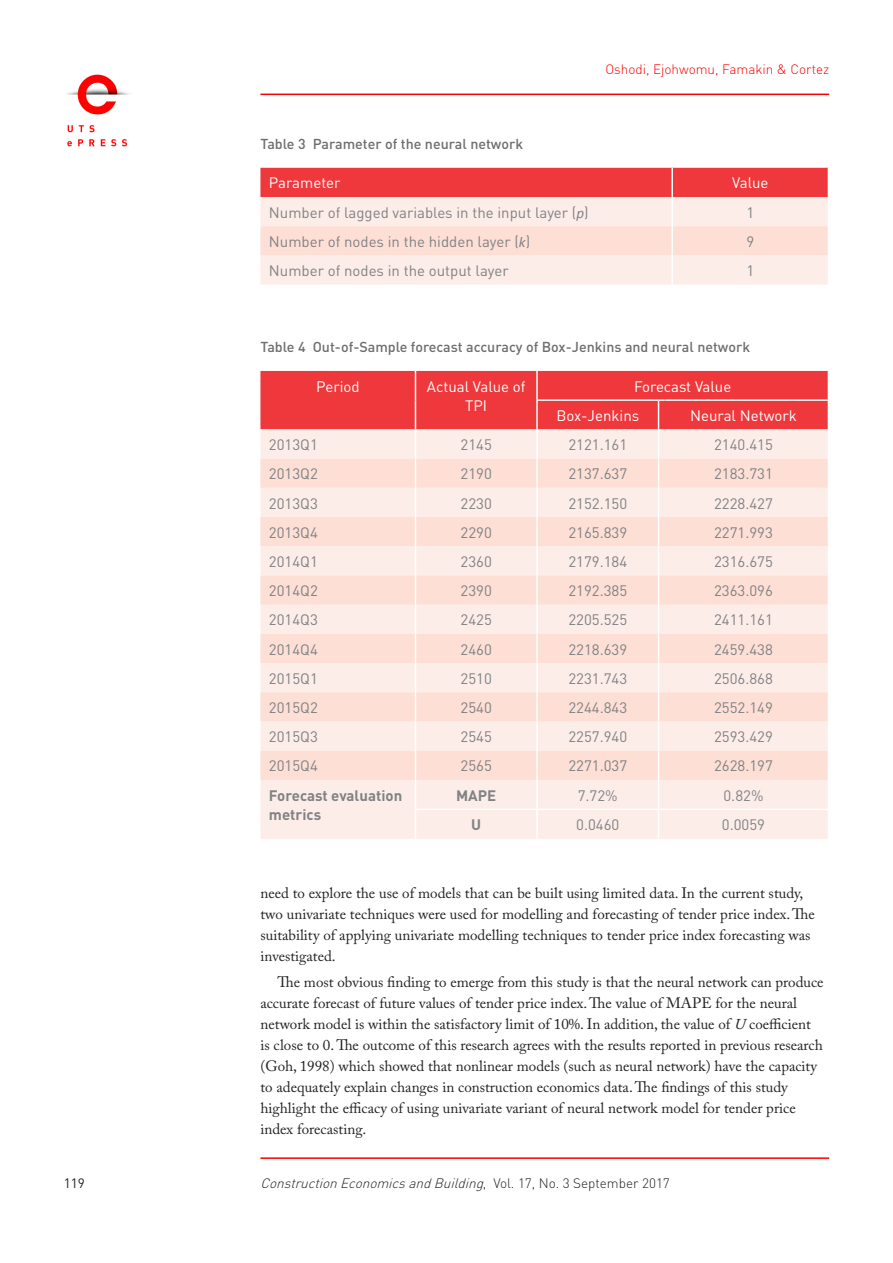
<style>
.page{position:relative;width:893px;height:1263px;background:#fff}
.page>*{position:absolute;margin:0;border:0;box-sizing:border-box;transform-origin:0 0}
.body_copy_-_indent{font:15px/21px "Adobe Caslon Pro";color:#231f20}
.Table_Body{font:15px "DIN";color:#808285}
.Body_copy_-_1st_para{font:15px/21px "Adobe Caslon Pro";color:#231f20}
.Table_Col_Head{font:15px/19.5px "DIN";color:#fff;text-align:center}
.Table_Body-2{font:700 15px/19.5px "DIN";color:#808285}
.Table_Caption{font:500 14.25px "DIN";color:#6c6d70}
.t1{font:italic 300 13.5px "DIN Pro";color:#231f20}
.t2{font:300 13.5px "DIN Pro";color:#fe0000}
.t3{font:13.5px "DIN Pro";color:#231f20}
.s1{font-family:"Calibri";font-style:italic}
.s2{font-style:italic}
.s3{font-style:normal}
</style>
<div class="page">
<hr style="left:260px;top:1157px;width:569px;height:2px;background:#fe0000">
<div style="left:260px;top:429px;width:568px;height:410px;background:#fdede8"></div>
<svg style="left:260px;top:459px;width:568px;height:321px;background:#fde5dd"></svg>
<hr style="left:415px;top:429px;width:1px;height:30px;background:#fff">
<hr style="left:536px;top:429px;width:2px;height:30px;background:#fff">
<hr style="left:658px;top:429px;width:1px;height:30px;background:#fff">
<hr style="left:536px;top:459px;width:2px;height:29px;background:#fff">
<hr style="left:536px;top:488px;width:2px;height:29px;background:#fff">
<hr style="left:536px;top:517px;width:2px;height:29px;background:#fff">
<svg style="left:415px;top:459px;width:1px;height:116px"></svg>
<hr style="left:536px;top:546px;width:2px;height:29px;background:#fff">
<svg style="left:658px;top:459px;width:1px;height:116px"></svg>
<hr style="left:415px;top:575px;width:1px;height:30px;background:#fff">
<hr style="left:536px;top:575px;width:2px;height:30px;background:#fff">
<hr style="left:658px;top:575px;width:1px;height:30px;background:#fff">
<hr style="left:536px;top:605px;width:2px;height:29px;background:#fff">
<hr style="left:536px;top:634px;width:2px;height:29px;background:#fff">
<hr style="left:536px;top:663px;width:2px;height:29px;background:#fff">
<svg style="left:415px;top:605px;width:1px;height:116px"></svg>
<hr style="left:536px;top:692px;width:2px;height:29px;background:#fff">
<svg style="left:658px;top:605px;width:1px;height:116px"></svg>
<hr style="left:415px;top:721px;width:1px;height:30px;background:#fff">
<hr style="left:536px;top:721px;width:2px;height:30px;background:#fff">
<hr style="left:658px;top:721px;width:1px;height:30px;background:#fff">
<hr style="left:536px;top:751px;width:2px;height:29px;background:#fff">
<hr style="left:536px;top:780px;width:2px;height:29px;background:#fff">
<svg style="left:415px;top:751px;width:1px;height:88px"></svg>
<hr style="left:536px;top:810px;width:2px;height:29px;background:#fff">
<svg style="left:658px;top:751px;width:1px;height:88px"></svg>
<div style="left:260px;top:371px;width:568px;height:58px;background:#ee383c"></div>
<hr style="left:536px;top:371px;width:2px;height:28px;background:#fff">
<hr style="left:536px;top:399px;width:122px;height:2px;background:#fff">
<hr style="left:658px;top:399px;width:171px;height:2px;background:#fff">
<hr style="left:415px;top:809px;width:122px;height:1px;background:#fff">
<hr style="left:537px;top:809px;width:121px;height:1px;background:#fff">
<hr style="left:658px;top:809px;width:171px;height:1px;background:#fff">
<div style="left:260px;top:255px;width:568px;height:30px;background:#fdede8"></div>
<hr style="left:671px;top:255px;width:2px;height:30px;background:#fff">
<svg style="left:260px;top:168px;width:568px;height:87px;background:#f8aca9"></svg>
<img style="left:67px;top:74px;width:62px;height:73px">
<hr style="left:260px;top:94px;width:569px;height:1px;background:#fe0000">
<p class="t2" style="left:605px;top:60px;width:225px">Oshodi, Ejohwomu, Famakin &amp; Cortez</p>
<p class="Table_Caption" style="left:260px;top:135px;width:264px">Table 3 Parameter of the neural network</p>
<p class="Table_Col_Head" style="left:269px;top:173px;width:73px">Parameter</p>
<p class="Table_Col_Head" style="left:732px;top:173px;width:38px">Value</p>
<p class="Table_Body" style="left:269px;top:203px;width:321px">Number of lagged variables in the input layer (<span class="s1">p</span>)</p>
<p class="Table_Body" style="left:746px;top:203px;width:9px">1</p>
<p class="Table_Body" style="left:269px;top:232px;width:263px">Number of nodes in the hidden layer (<span class="s1">k</span>)</p>
<p class="Table_Body" style="left:746px;top:232px;width:9px">9</p>
<p class="Table_Body" style="left:269px;top:261px;width:241px">Number of nodes in the output layer</p>
<p class="Table_Body" style="left:746px;top:261px;width:9px">1</p>
<p class="Table_Caption" style="left:260px;top:338px;width:491px">Table 4 Out-of-Sample forecast accuracy of Box-Jenkins and neural network</p>
<p class="Table_Col_Head" style="left:316px;top:376px;width:45px">Period</p>
<p class="Table_Col_Head" style="left:427px;top:376px;width:100px">Actual Value of<br>TPI</p>
<p class="Table_Col_Head" style="left:634px;top:376px;width:99px">Forecast Value</p>
<p class="Table_Col_Head" style="left:556px;top:405px;width:84px">Box-Jenkins</p>
<p class="Table_Col_Head" style="left:690px;top:405px;width:108px">Neural Network</p>
<p class="Table_Body" style="left:269px;top:435px;width:50px">2013Q1</p>
<p class="Table_Body" style="left:461px;top:435px;width:33px">2145</p>
<p class="Table_Body" style="left:568px;top:435px;width:60px">2121.161</p>
<p class="Table_Body" style="left:714px;top:435px;width:60px">2140.415</p>
<p class="Table_Body" style="left:269px;top:464px;width:50px">2013Q2</p>
<p class="Table_Body" style="left:461px;top:464px;width:33px">2190</p>
<p class="Table_Body" style="left:568px;top:464px;width:60px">2137.637</p>
<p class="Table_Body" style="left:714px;top:464px;width:60px">2183.731</p>
<p class="Table_Body" style="left:269px;top:494px;width:50px">2013Q3</p>
<p class="Table_Body" style="left:461px;top:494px;width:33px">2230</p>
<p class="Table_Body" style="left:568px;top:494px;width:60px">2152.150</p>
<p class="Table_Body" style="left:714px;top:494px;width:60px">2228.427</p>
<p class="Table_Body" style="left:269px;top:523px;width:50px">2013Q4</p>
<p class="Table_Body" style="left:461px;top:523px;width:33px">2290</p>
<p class="Table_Body" style="left:568px;top:523px;width:60px">2165.839</p>
<p class="Table_Body" style="left:714px;top:523px;width:60px">2271.993</p>
<p class="Table_Body" style="left:269px;top:552px;width:50px">2014Q1</p>
<p class="Table_Body" style="left:461px;top:552px;width:33px">2360</p>
<p class="Table_Body" style="left:568px;top:552px;width:60px">2179.184</p>
<p class="Table_Body" style="left:714px;top:552px;width:60px">2316.675</p>
<p class="Table_Body" style="left:269px;top:581px;width:50px">2014Q2</p>
<p class="Table_Body" style="left:461px;top:581px;width:33px">2390</p>
<p class="Table_Body" style="left:568px;top:581px;width:60px">2192.385</p>
<p class="Table_Body" style="left:714px;top:581px;width:60px">2363.096</p>
<p class="Table_Body" style="left:269px;top:610px;width:50px">2014Q3</p>
<p class="Table_Body" style="left:461px;top:610px;width:33px">2425</p>
<p class="Table_Body" style="left:568px;top:610px;width:60px">2205.525</p>
<p class="Table_Body" style="left:714px;top:610px;width:60px">2411.161</p>
<p class="Table_Body" style="left:269px;top:640px;width:50px">2014Q4</p>
<p class="Table_Body" style="left:461px;top:640px;width:33px">2460</p>
<p class="Table_Body" style="left:568px;top:640px;width:60px">2218.639</p>
<p class="Table_Body" style="left:714px;top:640px;width:60px">2459.438</p>
<p class="Table_Body" style="left:269px;top:669px;width:50px">2015Q1</p>
<p class="Table_Body" style="left:461px;top:669px;width:33px">2510</p>
<p class="Table_Body" style="left:568px;top:669px;width:60px">2231.743</p>
<p class="Table_Body" style="left:714px;top:669px;width:60px">2506.868</p>
<p class="Table_Body" style="left:269px;top:698px;width:50px">2015Q2</p>
<p class="Table_Body" style="left:461px;top:698px;width:33px">2540</p>
<p class="Table_Body" style="left:568px;top:698px;width:60px">2244.843</p>
<p class="Table_Body" style="left:714px;top:698px;width:60px">2552.149</p>
<p class="Table_Body" style="left:269px;top:727px;width:50px">2015Q3</p>
<p class="Table_Body" style="left:461px;top:727px;width:33px">2545</p>
<p class="Table_Body" style="left:568px;top:727px;width:60px">2257.940</p>
<p class="Table_Body" style="left:714px;top:727px;width:60px">2593.429</p>
<p class="Table_Body" style="left:269px;top:757px;width:50px">2015Q4</p>
<p class="Table_Body" style="left:461px;top:757px;width:33px">2565</p>
<p class="Table_Body" style="left:568px;top:757px;width:60px">2271.037</p>
<p class="Table_Body" style="left:714px;top:757px;width:60px">2628.197</p>
<p class="Table_Body-2" style="left:269px;top:785px;width:135px">Forecast evaluation metrics</p>
<p class="Table_Body-2" style="left:456px;top:785px;width:42px">MAPE</p>
<p class="Table_Body" style="left:578px;top:786px;width:42px">7.72%</p>
<p class="Table_Body" style="left:723px;top:786px;width:42px">0.82%</p>
<p class="Table_Body-2" style="left:471px;top:814px;width:12px">U</p>
<p class="Table_Body" style="left:576px;top:815px;width:45px">0.0460</p>
<p class="Table_Body" style="left:722px;top:815px;width:45px">0.0059</p>
<p class="Body_copy_-_1st_para" style="left:260px;top:883px;width:556px">need to explore the use of models that can be built using limited data. In the current study, two univariate techniques were used for modelling and forecasting of tender price index. The suitability of applying univariate modelling techniques to tender price index forecasting was investigated.</p>
<p class="body_copy_-_indent" style="left:260px;top:971px;width:565px;text-indent:17px">The most obvious finding to emerge from this study is that the neural network can produce accurate forecast of future values of tender price index. The value of MAPE for the neural network model is within the satisfactory limit of 10%. In addition, the value of <span class="s2">U</span> coefficient is close to 0. The outcome of this research agrees with the results reported in previous research (Goh, 1998) which showed that nonlinear models (such as neural network) have the capacity to adequately explain changes in construction economics data. The findings of this study highlight the efficacy of using univariate variant of neural network model for tender price index forecasting.</p>
<p class="t3" style="left:64px;top:1174px;width:23px">119</p>
<p class="t1" style="left:260px;top:1174px;width:411px">ConstructionEconomicsandBuilding<span class="s3">, Vo l . 1 7 , N o . 3 S e p t e m b e r 2 0 1 7</span></p>
</div>
